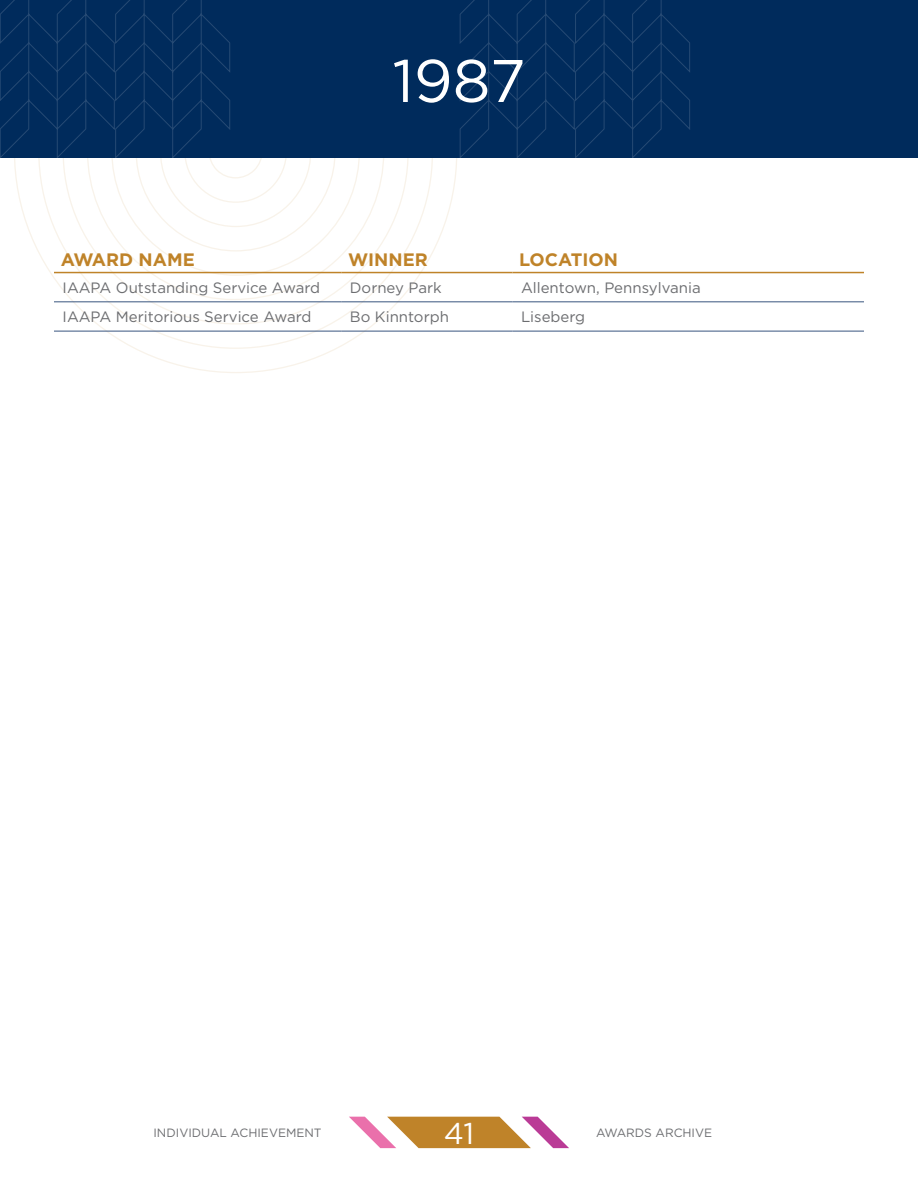
<style>
.page{position:relative;width:918px;height:1188px;background:#fff}
.page>*{position:absolute;margin:0;border:0;box-sizing:border-box;transform-origin:0 0}
.t1{font:60px "Gotham";color:#fff}
.t2{font:30px "Gotham";color:#fff}
.Body_Text{font:700 18px "Gotham";color:#bf8329}
.Body_Text-2{font:15px "Gotham";color:#6c6d70}
.t3{font:12px "Gotham";color:#6c6d70}
</style>
<div class="page">
<svg style="left:38px;top:158px;width:419px;height:215px"></svg>
<div style="left:0;top:0;width:918px;height:158px;background:#002b5c"></div>
<svg style="left:0;top:0;width:336px;height:252px"></svg>
<svg style="left:460px;top:0;width:230px;height:158px"></svg>
<svg style="left:349px;top:1117px;width:220px;height:31px"></svg>
<hr style="left:54px;top:272px;width:287px;height:1px;background:#bf8329">
<hr style="left:341px;top:272px;width:171px;height:1px;background:#bf8329">
<hr style="left:512px;top:272px;width:352px;height:1px;background:#bf8329">
<hr style="left:54px;top:301px;width:287px;height:1px;background:#39557f">
<hr style="left:341px;top:301px;width:171px;height:1px;background:#39557f">
<hr style="left:512px;top:301px;width:352px;height:1px;background:#39557f">
<hr style="left:54px;top:331px;width:287px;height:1px;background:#39557f">
<hr style="left:341px;top:331px;width:171px;height:1px;background:#39557f">
<hr style="left:512px;top:331px;width:352px;height:1px;background:#39557f">
<p class="t1" style="left:392px;top:42px;width:135px">1987</p>
<p class="Body_Text" style="left:61px;top:247px;width:136px">AWARD NAME</p>
<p class="Body_Text" style="left:348px;top:247px;width:81px">WINNER</p>
<p class="Body_Text" style="left:519px;top:247px;width:100px">LOCATION</p>
<p class="Body_Text-2" style="left:63px;top:278px;width:259px">IAAPA Outstanding Service Award</p>
<p class="Body_Text-2" style="left:350px;top:278px;width:93px">Dorney Park</p>
<p class="Body_Text-2" style="left:521px;top:278px;width:181px">Allentown, Pennsylvania</p>
<p class="Body_Text-2" style="left:63px;top:308px;width:250px">IAAPA Meritorious Service Award</p>
<p class="Body_Text-2" style="left:350px;top:308px;width:101px">Bo Kinntorph</p>
<p class="Body_Text-2" style="left:521px;top:308px;width:66px">Liseberg</p>
<p class="t2" style="left:444px;top:1114px;width:32px">41</p>
<p class="t3" style="left:153px;top:1125px;width:170px">INDIVIDUAL ACHIEVEMENT</p>
<p class="t3" style="left:596px;top:1125px;width:117px">AWARDS ARCHIVE</p>
</div>
